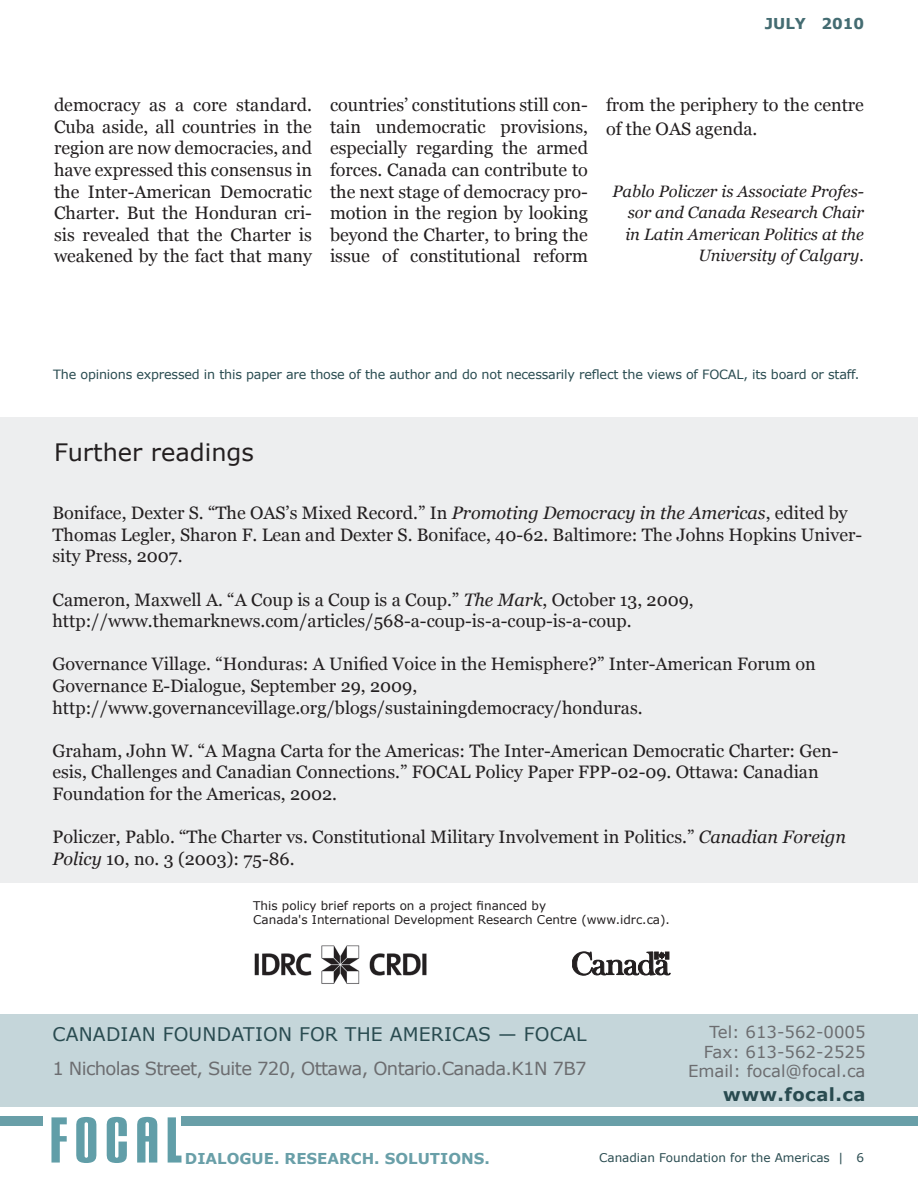
<style>
.page{position:relative;width:918px;height:1188px;background:#fff}
.page>*{position:absolute;margin:0;border:0;box-sizing:border-box;transform-origin:0 0}
.end_notes_title{font:24px "Verdana";color:#231f20}
.Name_text_end{font:18.75px "Verdana";letter-spacing:.01em;color:#294b50}
.body{font:18px/21.6px "Georgia";color:#231f20}
.focal_address{font:18px "Verdana";letter-spacing:-.035em;color:#6c6d70}
.focal_url{font:700 18px "Verdana";color:#294b50}
.author_bios{font:italic 16.5px/21.6px "Georgia";color:#231f20;text-align:right}
.focal_phone_fax_emai{font:16.5px "Verdana";color:#6c6d70}
.t1{font:700 15px "Verdana";color:#699fa8}
.t2{font:700 15px "Verdana";color:#446c72}
.disclaimer{font:12.75px "Verdana";letter-spacing:-.015em;color:#294b50}
.sponsor_note{font:12px "Verdana";color:#231f20}
.t3{font:12px "Verdana";color:#294b50}
.s1{font-style:italic}
</style>
<div class="page">
<div style="left:182px;top:1117px;width:736px;height:9px;background:#699fa8"></div>
<div style="left:0;top:1117px;width:43px;height:9px;background:#699fa8"></div>
<svg style="left:51px;top:1117px;width:16px;height:46px"></svg>
<svg style="left:76px;top:1117px;width:20px;height:46px"></svg>
<svg style="left:107px;top:1117px;width:20px;height:46px"></svg>
<svg style="left:137px;top:1117px;width:20px;height:46px"></svg>
<svg style="left:168px;top:1117px;width:14px;height:46px"></svg>
<div style="left:0;top:417px;width:918px;height:466px;background:#edeeef"></div>
<div style="left:0;top:1014px;width:918px;height:93px;background:#c5d6da"></div>
<img style="left:254px;top:945px;width:173px;height:39px">
<svg style="left:572px;top:952px;width:98px;height:23px"></svg>
<p class="t2" style="left:765px;top:14px;width:101px">JULY 2010</p>
<p class="body" style="left:54px;top:94px;width:260px;text-align:justify">democracy as a core standard.<br>Cuba aside, all countries in the region are now democracies, and have expressed this consensus in the Inter-American Democratic Charter. But the Honduran cri&shy;sis revealed that the Charter is weakened by the fact that many</p>
<p class="body" style="left:330px;top:94px;width:260px;text-align:justify">countries’ constitutions still con&shy;tain undemocratic provisions, especially regarding the armed forces. Canada can contribute to the next stage of democracy pro&shy;motion in the region by looking beyond the Charter, to bring the issue of constitutional reform</p>
<p class="body" style="left:606px;top:93px;width:259px;line-height:24.3px">from the periphery to the centre of the OAS agenda.</p>
<p class="author_bios" style="left:613px;top:180px;width:253px">Pablo Policzer is Associate Profes&shy;sor and Canada Research Chair in Latin American Politics at the<br>University of Calgary.</p>
<p class="disclaimer" style="left:53px;top:367px;width:808px">The opinions expressed in this paper are those of the author and do not necessarily reflect the views of FOCAL, its board or staff.</p>
<p class="end_notes_title" style="left:54px;top:437px;width:202px">Further readings</p>
<p class="body" style="left:52px;top:502px;width:811px">Boniface, Dexter S. “The OAS’s Mixed Record.” In <span class="s1">Promoting Democracy in the Americas</span>, edited by<br>Thomas Legler, Sharon F. Lean and Dexter S. Boniface, 40-62. Baltimore: The Johns Hopkins Univer&shy;sity Press, 2007.</p>
<p class="body" style="left:52px;top:588px;width:643px">Cameron, Maxwell A. “A Coup is a Coup is a Coup.” <span class="s1">The Mark</span>, October 13, 2009, http://www.themarknews.com/articles/568-a-coup-is-a-coup-is-a-coup.</p>
<p class="body" style="left:52px;top:653px;width:765px">Governance Village. “Honduras: A Unified Voice in the Hemisphere?” Inter-American Forum on<br>Governance E-Dialogue, September 29, 2009, http://www.governancevillage.org/blogs/sustainingdemocracy/honduras.</p>
<p class="body" style="left:52px;top:740px;width:788px">Graham, John W. “A Magna Carta for the Americas: The Inter-American Democratic Charter: Gen&shy;esis, Challenges and Canadian Connections.” FOCAL Policy Paper FPP-02-09. Ottawa: Canadian<br>Foundation for the Americas, 2002.</p>
<p class="body" style="left:52px;top:826px;width:795px">Policzer, Pablo. “The Charter vs. Constitutional Military Involvement in Politics.” <span class="s1">Canadian Foreign<br>Policy</span> 10, no. 3 (2003): 75-86.</p>
<p class="sponsor_note" style="left:253px;top:898px;width:294px">This policy brief reports on a project financed by</p>
<p class="sponsor_note" style="left:253px;top:912px;width:418px">Canada's International Development Research Centre (www.idrc.ca).</p>
<p class="Name_text_end" style="left:52px;top:1022px;width:28px">Canad</p>
<p class="Name_text_end" style="left:121px;top:1022px;width:97px">ian Founda</p>
<p class="Name_text_end" style="left:243px;top:1022px;width:343px">tion for th e Americas — FOCAL</p>
<p class="focal_phone_fax_emai" style="left:710px;top:1021px;width:157px">Tel: 613-562-0005</p>
<p class="focal_phone_fax_emai" style="left:704px;top:1041px;width:163px">Fax: 613-562-2525</p>
<p class="focal_phone_fax_emai" style="left:688px;top:1061px;width:179px">Email: focal@focal.ca</p>
<p class="focal_url" style="left:723px;top:1083px;width:144px">WWW.FOCAL.CA</p>
<p class="focal_address" style="left:52px;top:1057px;width:536px">1 Nicholas Street, Suite 720, Ottawa, Ontario.Canada.K1N 7B7</p>
<p class="t1" style="left:185px;top:1149px;width:306px">DIALOGUE. RESEARCH. SOLUTIONS.</p>
<p class="t3" style="left:599px;top:1150px;width:266px">Canadian Foundation for the Americas | 6</p>
</div>
